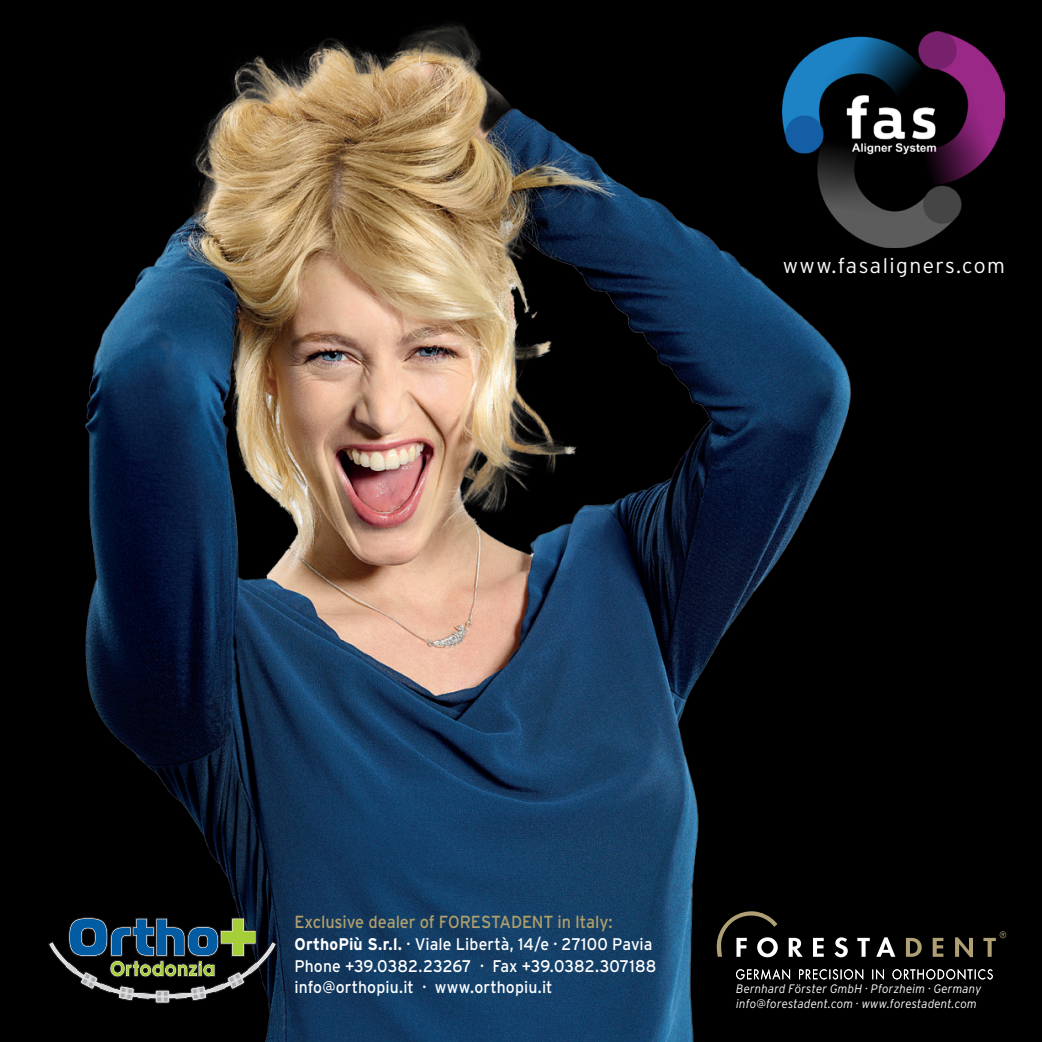
<style>
.page{position:relative;width:1042px;height:1042px;background:#fff}
.page>*{position:absolute;margin:0;border:0;box-sizing:border-box;transform-origin:0 0}
.t1{font:300 21px "Interstate";letter-spacing:.07em;color:#fff}
.t2{font:17.5px "Interstate";letter-spacing:-.01em;color:#af9f6b;scale:.93 1}
.t3{font:16.8px/21.3px "Interstate";letter-spacing:.005em;color:#fff;scale:.93 1}
.t4{font:italic 300 12.25px/14.7px "Interstate";letter-spacing:.02em;color:#fff;scale:.93 1}
.s1{font-weight:700}
</style>
<div class="page">
<div style="left:0;top:0;width:1041px;height:1042px;background:#000"></div>
<img style="left:48px;top:24px;width:830px;height:1018px">
<svg style="left:49px;top:917px;width:227px;height:86px"></svg>
<svg style="left:788px;top:938px;width:15px;height:19px"></svg>
<svg style="left:813px;top:938px;width:11px;height:19px"></svg>
<svg style="left:834px;top:937px;width:14px;height:20px"></svg>
<svg style="left:857px;top:938px;width:13px;height:19px"></svg>
<svg style="left:876px;top:937px;width:19px;height:20px"></svg>
<svg style="left:906px;top:938px;width:16px;height:19px"></svg>
<svg style="left:932px;top:938px;width:11px;height:19px"></svg>
<svg style="left:955px;top:937px;width:18px;height:20px"></svg>
<svg style="left:983px;top:931px;width:23px;height:26px"></svg>
<svg style="left:717px;top:911px;width:61px;height:46px"></svg>
<svg style="left:736px;top:969px;width:257px;height:10px"></svg>
<img style="left:783px;top:31px;width:221px;height:217px">
<p class="t1" style="left:783px;top:254px;width:224px">www.fasaligners.com</p>
<p class="t2" style="left:294px;top:912px;width:344px">Exclusive dealer of FORESTADENT in Italy:</p>
<p class="t3" style="left:294px;top:933px;width:391px"><span class="s1">OrthoPiù S.r.l.</span> · Viale Libertà, 14/e · 27100 Pavia<br>Phone +39.0382.23267 · Fax +39.0382.307188 info@orthopiu.it · www.orthopiu.it</p>
<p class="t4" style="left:736px;top:981px;width:265px">Bernhard Förster GmbH · Pforzheim · Germany info@forestadent.com · www.forestadent.com</p>
</div>
